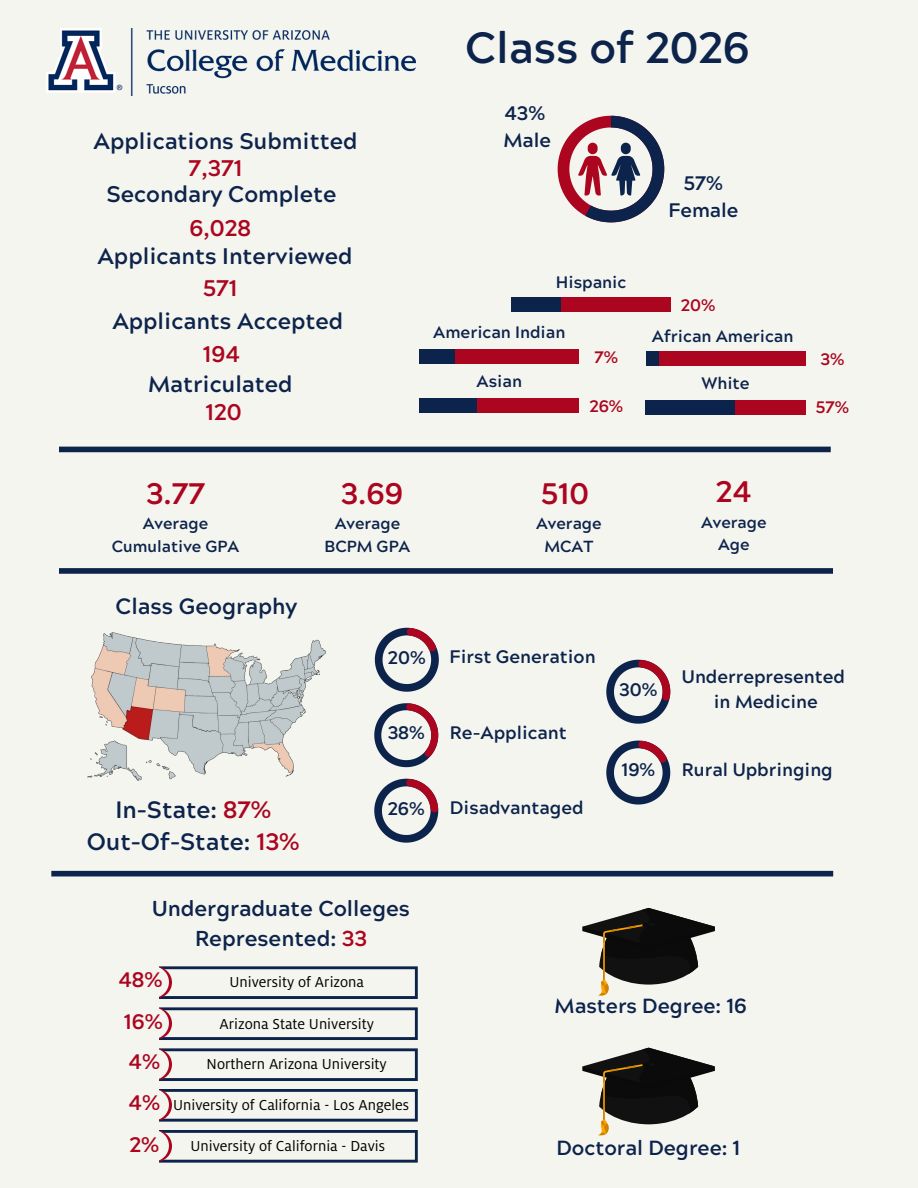
<style>
.page{position:relative;width:918px;height:1188px;background:#f5f5ef}
.page>*{position:absolute;margin:0;border:0;box-sizing:border-box;transform-origin:0 0}
.t1{font:700 43.5px "Acherus Grotesque";color:#0c234b}
.t2{font:700 29.7px "Acherus Grotesque";color:#ab0520}
.t3{font:700 23.7px/31.5px "Acherus Grotesque";color:#0c234b;text-align:center}
.t4{font:700 22.65px "Acherus Grotesque";color:#0c234b}
.t5{font:700 22.65px "Acherus Grotesque";color:#ab0520}
.t6{font:700 22.2px "Acherus Grotesque";color:#0c234b}
.t7{font:700 21.6px/30px "Acherus Grotesque";color:#0c234b;text-align:center}
.t8{font:700 21px/41.4px "Acherus Grotesque";color:#ab0520;text-align:justify}
.t9{font:700 20.4px "Acherus Grotesque";color:#0c234b}
.t10{font:700 19.5px/27.2px "Acherus Grotesque";color:#0c234b;text-align:center}
.t11{font:700 18.15px/25.2px "Acherus Grotesque";color:#0c234b;text-align:center}
.t12{font:700 16.65px "Acherus Grotesque";color:#0c234b}
.t13{font:700 16.65px "Acherus Grotesque";color:#ab0520}
.t14{font:16.05px "Milo OT";color:#000}
.t15{font:700 16.05px/22.2px "Acherus Grotesque";color:#0c234b;text-align:center}
.s1{color:#ab0520}
</style>
<div class="page">
<svg style="left:558px;top:116px;width:106px;height:106px"></svg>
<div style="left:51px;top:871px;width:782px;height:5px;background:#0c234b"></div>
<svg style="left:606px;top:660px;width:64px;height:64px"></svg>
<img style="left:47px;top:28px;width:369px;height:68px">
<div style="left:511px;top:297px;width:160px;height:15px;background:#ab0520"></div>
<div style="left:511px;top:297px;width:50px;height:15px;background:#0c234b"></div>
<div style="left:419px;top:399px;width:160px;height:14px;background:#ab0520"></div>
<div style="left:419px;top:399px;width:58px;height:14px;background:#0c234b"></div>
<div style="left:646px;top:351px;width:160px;height:15px;background:#ab0520"></div>
<div style="left:646px;top:351px;width:13px;height:15px;background:#0c234b"></div>
<svg style="left:606px;top:741px;width:64px;height:64px"></svg>
<svg style="left:374px;top:703px;width:64px;height:64px"></svg>
<svg style="left:374px;top:779px;width:64px;height:64px"></svg>
<div style="left:59px;top:447px;width:772px;height:5px;background:#0c234b"></div>
<svg style="left:375px;top:628px;width:64px;height:64px"></svg>
<svg style="left:159px;top:966px;width:259px;height:33px"></svg>
<svg style="left:141px;top:967px;width:31px;height:31px"></svg>
<div style="left:130px;top:966px;width:29px;height:33px;background:#f5f5ef"></div>
<div style="left:137px;top:966px;width:32px;height:32px;background:#f5f5ef;border-radius:50%"></div>
<svg style="left:159px;top:1007px;width:259px;height:33px"></svg>
<svg style="left:141px;top:1008px;width:31px;height:31px"></svg>
<div style="left:130px;top:1007px;width:29px;height:33px;background:#f5f5ef"></div>
<div style="left:137px;top:1007px;width:32px;height:32px;background:#f5f5ef;border-radius:50%"></div>
<svg style="left:159px;top:1048px;width:259px;height:33px"></svg>
<svg style="left:141px;top:1049px;width:31px;height:31px"></svg>
<div style="left:130px;top:1048px;width:29px;height:33px;background:#f5f5ef"></div>
<div style="left:137px;top:1048px;width:32px;height:32px;background:#f5f5ef;border-radius:50%"></div>
<svg style="left:159px;top:1089px;width:259px;height:33px"></svg>
<svg style="left:141px;top:1089px;width:31px;height:32px"></svg>
<div style="left:130px;top:1088px;width:29px;height:34px;background:#f5f5ef"></div>
<div style="left:137px;top:1089px;width:32px;height:32px;background:#f5f5ef;border-radius:50%"></div>
<svg style="left:159px;top:1130px;width:259px;height:33px"></svg>
<svg style="left:141px;top:1130px;width:31px;height:32px"></svg>
<div style="left:130px;top:1129px;width:29px;height:34px;background:#f5f5ef"></div>
<div style="left:137px;top:1130px;width:32px;height:32px;background:#f5f5ef;border-radius:50%"></div>
<img style="left:88px;top:632px;width:237px;height:149px">
<div style="left:59px;top:568px;width:774px;height:6px;background:#0c234b"></div>
<svg style="left:582px;top:1048px;width:133px;height:88px"></svg>
<svg style="left:582px;top:908px;width:133px;height:88px"></svg>
<div style="left:419px;top:350px;width:160px;height:14px;background:#ab0520"></div>
<div style="left:419px;top:350px;width:36px;height:14px;background:#0c234b"></div>
<div style="left:646px;top:400px;width:160px;height:14px;background:#ab0520"></div>
<div style="left:646px;top:400px;width:89px;height:14px;background:#0c234b"></div>
<h3 class="t4" style="left:94px;top:132px;width:265px">Applications Submitted</h3>
<h3 class="t5" style="left:189px;top:159px;width:55px">7,371</h3>
<h3 class="t4" style="left:106px;top:185px;width:232px">Secondary Complete</h3>
<h3 class="t5" style="left:190px;top:219px;width:63px">6,028</h3>
<h3 class="t4" style="left:97px;top:247px;width:256px">Applicants Interviewed</h3>
<h3 class="t5" style="left:203px;top:279px;width:36px">571</h3>
<h3 class="t4" style="left:112px;top:312px;width:232px">Applicants Accepted</h3>
<h3 class="t5" style="left:203px;top:345px;width:39px">194</h3>
<h3 class="t4" style="left:148px;top:375px;width:146px">Matriculated</h3>
<h3 class="t5" style="left:206px;top:403px;width:38px">120</h3>
<h1 class="t1" style="left:465px;top:30px;width:286px">Class of 2026</h1>
<p class="t10" style="left:503px;top:102px;width:49px;text-align:left">43%<br>Male</p>
<p class="t12" style="left:556px;top:276px;width:72px">Hispanic</p>
<p class="t12" style="left:433px;top:326px;width:134px">American Indian</p>
<p class="t12" style="left:477px;top:375px;width:47px">Asian</p>
<p class="t13" style="left:595px;top:350px;width:25px">7%</p>
<p class="t13" style="left:589px;top:400px;width:35px">26%</p>
<p class="t10" style="left:668px;top:172px;width:72px">57%<br>Female</p>
<p class="t13" style="left:681px;top:299px;width:36px">20%</p>
<p class="t12" style="left:652px;top:329px;width:143px">African American</p>
<p class="t12" style="left:701px;top:376px;width:50px">White</p>
<h2 class="t2" style="left:146px;top:481px;width:61px">3.77</h2>
<p class="t15" style="left:112px;top:515px;width:129px">Average<br>Cumulative GPA</p>
<h3 class="t6" style="left:116px;top:598px;width:183px">Class Geography</h3>
<h2 class="t2" style="left:341px;top:481px;width:64px">3.69</h2>
<p class="t15" style="left:325px;top:515px;width:87px">Average<br>BCPM GPA</p>
<h2 class="t2" style="left:541px;top:481px;width:49px">510</h2>
<p class="t15" style="left:536px;top:515px;width:67px">Average<br>MCAT</p>
<h2 class="t2" style="left:716px;top:480px;width:37px">24</h2>
<p class="t15" style="left:701px;top:513px;width:67px">Average<br>Age</p>
<p class="t11" style="left:388px;top:647px;width:39px">20%</p>
<p class="t11" style="left:450px;top:647px;width:148px">First Generation</p>
<p class="t13" style="left:821px;top:353px;width:26px">3%</p>
<p class="t13" style="left:816px;top:401px;width:35px">57%</p>
<h3 class="t3" style="left:87px;top:797px;width:214px">In-State: <span class="s1">87%<br></span>Out-Of-State: <span class="s1">13%</span></h3>
<p class="t11" style="left:388px;top:723px;width:39px">38%</p>
<p class="t11" style="left:388px;top:798px;width:38px">26%</p>
<h3 class="t7" style="left:152px;top:897px;width:259px">Undergraduate Colleges<br>Represented: <span class="s1">33</span></h3>
<h3 class="t8" style="left:118px;top:962px;width:46px">48% 16% 4% 4% 2%</h3>
<p class="t14" style="left:229px;top:974px;width:136px">University of Arizona</p>
<p class="t14" style="left:220px;top:1016px;width:156px">Arizona State University</p>
<p class="t14" style="left:207px;top:1056px;width:182px">Northern Arizona University</p>
<p class="t14" style="left:173px;top:1097px;width:238px">University of California - Los Angeles</p>
<p class="t14" style="left:190px;top:1138px;width:196px">University of California - Davis</p>
<p class="t11" style="left:450px;top:722px;width:118px">Re-Applicant</p>
<p class="t11" style="left:450px;top:798px;width:135px">Disadvantaged</p>
<p class="t11" style="left:619px;top:679px;width:40px">30%</p>
<p class="t11" style="left:621px;top:760px;width:35px">19%</p>
<p class="t11" style="left:682px;top:666px;width:165px">Underrepresented in Medicine</p>
<p class="t11" style="left:682px;top:760px;width:152px">Rural Upbringing</p>
<p class="t9" style="left:555px;top:997px;width:194px">Masters Degree: 16</p>
<p class="t9" style="left:556px;top:1139px;width:186px">Doctoral Degree: 1</p>
</div>
